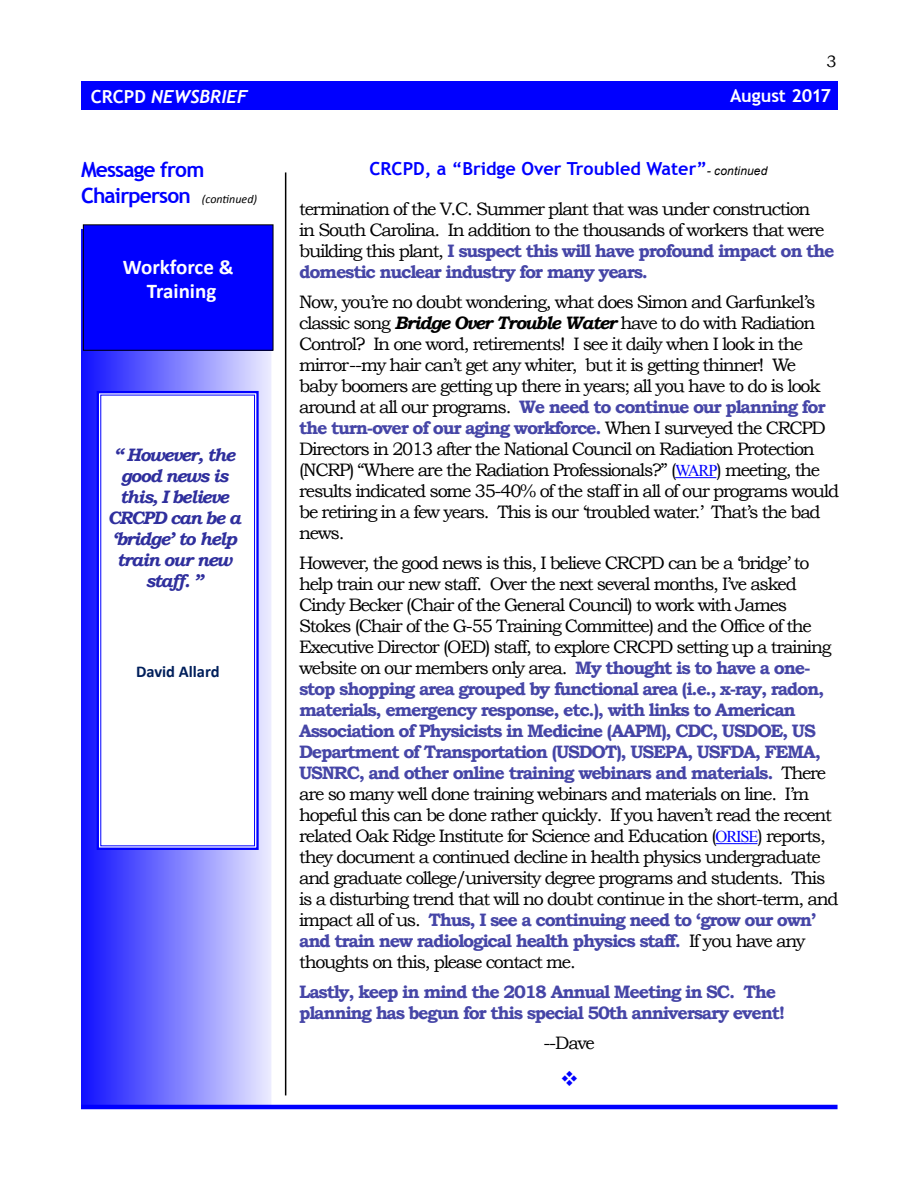
<style>
.page{position:relative;width:918px;height:1188px;background:#fff}
.page>*{position:absolute;margin:0;border:0;box-sizing:border-box;transform-origin:0 0}
.t1{font:700 21px/25.2px "Trebuchet MS";letter-spacing:-.04em;color:#00f}
.t2{font:700 21px/24px "Calibri";color:#fff;text-align:center}
.t3{font:18px/21px "Bookman Old Style";letter-spacing:-.07em;color:#000}
.t4{font:700 18px/21px "Bookman Old Style";letter-spacing:-.07em;color:#4646a7}
.t5{font:italic 700 18px/21px "Bookman Old Style";letter-spacing:-.07em;color:#2f2f9d;text-align:center}
.t6{font:700 18px "Trebuchet MS";color:#00f}
.t7{font:italic 700 18px "Trebuchet";color:#fff}
.t8{font:700 18px "Trebuchet MS";letter-spacing:-.015em;color:#fff}
.t9{font:700 16.5px "Calibri";color:#001f5b}
.t10{font:16.5px "Bookman Old Style";color:#000}
.s1{font-family:"Trebuchet MS";font-style:normal}
.s2{font-family:"Calibri";font-weight:400;font-style:italic;font-size:12px;color:#000}
.s3{font-family:"Arial";font-weight:400;font-style:italic;font-size:12px;color:#000}
.s4{font-weight:700;color:#4646a7}
.s5{font-weight:700;font-style:italic}
.s6{font-family:"Times New Roman";font-size:16.5px;color:#00f}
</style>
<div class="page">
<div style="left:81px;top:81px;width:757px;height:28px;background:#00f"></div>
<hr style="left:81px;top:1105px;width:757px;height:4px;background:#00f">
<div style="left:81px;top:229px;width:191px;height:878px;background:linear-gradient(to right,#1010ff,#ededff);border:2px solid #00f"></div>
<div style="left:83px;top:225px;width:190px;height:125px;background:#00f"></div>
<svg style="left:96px;top:390px;width:164px;height:461px"></svg>
<svg style="left:100px;top:394px;width:155px;height:453px"></svg>
<hr style="left:285px;top:172px;width:1px;height:923px;background:#000">
<hr style="left:675px;top:477px;width:41px;height:1px;background:#00f">
<hr style="left:716px;top:843px;width:42px;height:1px;background:#00f">
<p class="t7" style="left:91px;top:85px;width:158px"><span class="s1">CRCPD</span> NEWSBRIEF</p>
<p class="t1" style="left:81px;top:157px;width:178px">Message from<br>Chairperson <span class="s2">(continued)</span></p>
<p class="t2" style="left:123px;top:255px;width:112px">Workforce &amp;<br>Training</p>
<p class="t5" style="left:108px;top:444px;width:135px">“ However, the good news is this, I believe<br>CRCPD can be a ‘bridge’ to help train our new staff. ”</p>
<p class="t9" style="left:136px;top:661px;width:85px">David Allard</p>
<p class="t10" style="left:826px;top:52px;width:12px">3</p>
<p class="t8" style="left:730px;top:84px;width:102px">August 2017</p>
<p class="t6" style="left:370px;top:158px;width:399px">CRCPD, a “Bridge Over Troubled Water”<span class="s3">- continued</span></p>
<p class="t3" style="left:299px;top:198px;width:537px">termination of the V.C. Summer plant that was under construction<br>in South Carolina. In addition to the thousands of workers that were building this plant, <span class="s4">I suspect this will have profound impact on the domestic nuclear industry for many years.</span></p>
<p class="t3" style="left:299px;top:291px;width:542px">Now, you’re no doubt wondering, what does Simon and Garfunkel’s classic song <span class="s5">Bridge Over Trouble Water</span> have to do with Radiation Control? In one word, retirements! I see it daily when I look in the mirror--my hair can’t get any whiter, but it is getting thinner! We baby boomers are getting up there in years; all you have to do is look around at all our programs. <span class="s4">We need to continue our planning for the turn-over of our aging workforce.</span> When I surveyed the CRCPD Directors in 2013 after the National Council on Radiation Protection (NCRP) “Where are the Radiation Professionals?” (<span class="s6">WARP</span>) meeting, the results indicated some 35-40% of the staff in all of our programs would be retiring in a few years. This is our ‘troubled water.’ That’s the bad news.</p>
<p class="t3" style="left:299px;top:552px;width:541px">However, the good news is this, I believe CRCPD can be a ‘bridge’ to help train our new staff. Over the next several months, I’ve asked Cindy Becker (Chair of the General Council) to work with James Stokes (Chair of the G-55 Training Committee) and the Office of the Executive Director (OED) staff, to explore CRCPD setting up a training website on our members only area. <span class="s4">My thought is to have a one&shy;stop shopping area grouped by functional area (i.e., x-ray, radon, materials, emergency response, etc.), with links to American Association of Physicists in Medicine (AAPM), CDC, USDOE, US Department of Transportation (USDOT), USEPA, USFDA, FEMA, USNRC, and other online training webinars and materials.</span> There are so many well done training webinars and materials on line. I’m hopeful this can be done rather quickly. If you haven’t read the recent related Oak Ridge Institute for Science and Education (<span class="s6">ORISE</span>) reports, they document a continued decline in health physics undergraduate and graduate college/university degree programs and students. This is a disturbing trend that will no doubt continue in the short-term, and impact all of us. <span class="s4">Thus, I see a continuing need to ‘grow our own’ and train new radiological health physics staff.</span> If you have any thoughts on this, please contact me.</p>
<p class="t4" style="left:299px;top:981px;width:488px">Lastly, keep in mind the 2018 Annual Meeting in SC. The planning has begun for this special 50th anniversary event!</p>
<p class="t3" style="left:543px;top:1032px;width:53px">--Dave</p>
</div>
